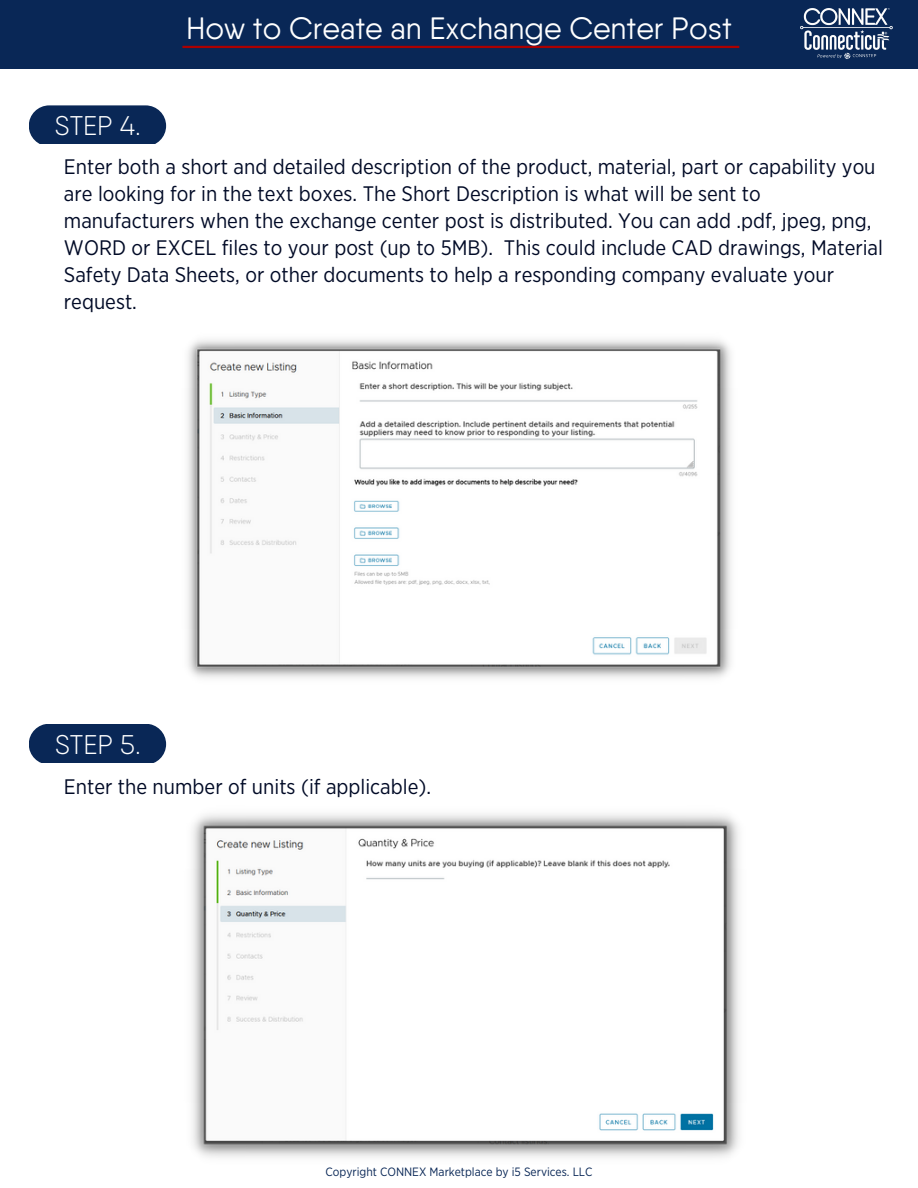
<style>
.page{position:relative;width:918px;height:1188px;background:#fff}
.page>*{position:absolute;margin:0;border:0;box-sizing:border-box;transform-origin:0 0}
.t1{font:30.9px "Qanelas Soft";color:#fff}
.t2{font:300 27px "Qanelas Soft";color:#fff}
.t3{font:21px/27px "Gotham Narrow";color:#010a26}
.t4{font:12px "Gotham Narrow";color:#092756}
</style>
<div class="page">
<img style="left:187px;top:339px;width:544px;height:339px">
<div style="left:0;top:0;width:918px;height:68px;background:#092756"></div>
<hr style="left:182px;top:46px;width:557px;height:2px;background:#ac0000">
<svg style="left:29px;top:105px;width:137px;height:39px;background:#183460"></svg>
<img style="left:192px;top:814px;width:548px;height:344px">
<div style="left:29px;top:724px;width:137px;height:38px;background:#092756"></div>
<img style="left:800px;top:8px;width:93px;height:51px">
<p class="t2" style="left:55px;top:110px;width:88px">STEP 4.</p>
<h1 class="t1" style="left:186px;top:9px;width:547px">How to Create an Exchange Center Post</h1>
<p class="t3" style="left:64px;top:154px;width:821px">Enter both a short and detailed description of the product, material, part or capability you are looking for in the text boxes. The Short Description is what will be sent to manufacturers when the exchange center post is distributed. You can add .pdf, jpeg, png, WORD or EXCEL files to your post (up to 5MB). This could include CAD drawings, Material Safety Data Sheets, or other documents to help a responding company evaluate your request.</p>
<p class="t2" style="left:55px;top:728px;width:87px">STEP 5.</p>
<p class="t3" style="left:64px;top:774px;width:369px">Enter the number of units (if applicable).</p>
<p class="t4" style="left:325px;top:1166px;width:269px">Copyright CONNEX Marketplace by i5 Services. LLC</p>
</div>
